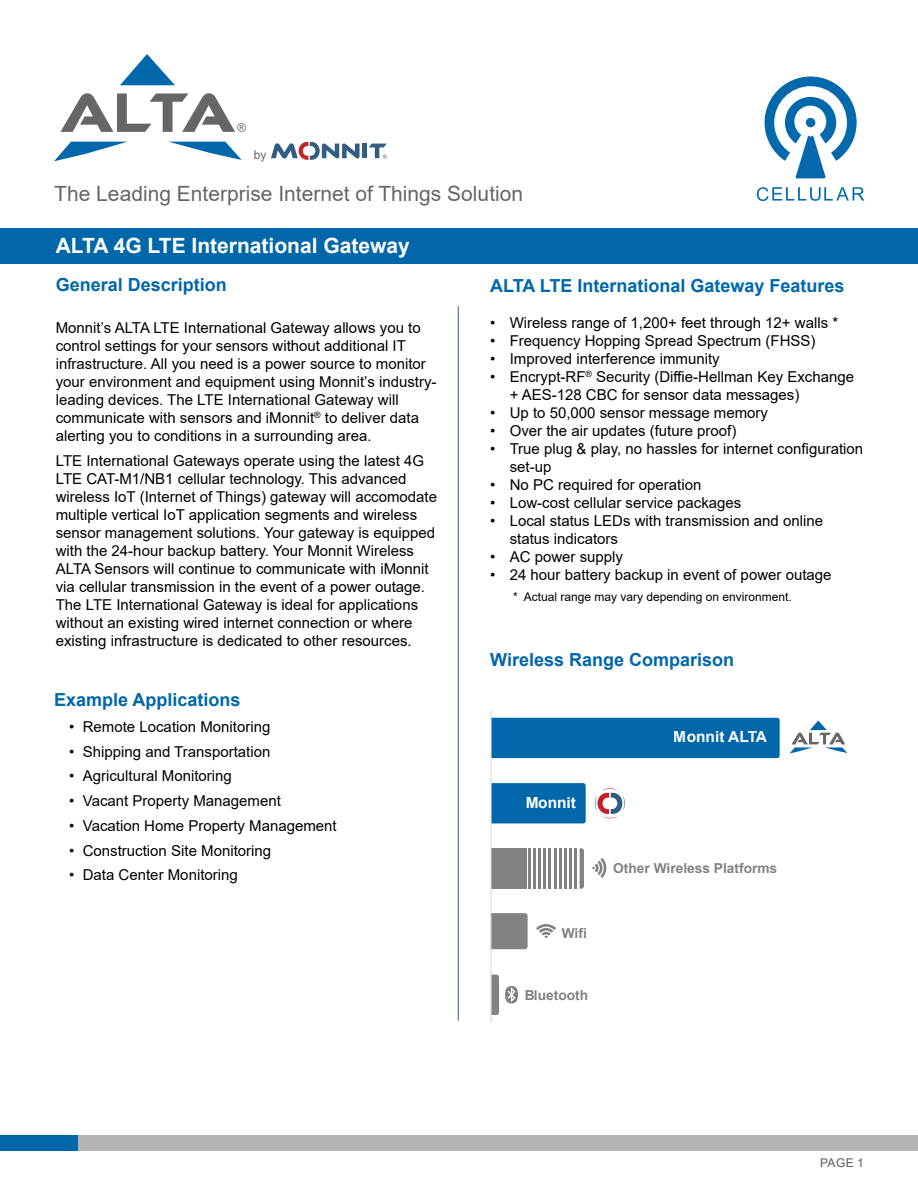
<style>
.page{position:relative;width:918px;height:1188px;background:#fff}
.page>*{position:absolute;margin:0;border:0;box-sizing:border-box;transform-origin:0 0}
.t1{font:21px "Arial";color:#666}
.t2{font:700 21px "Arial";color:#fff}
.t3{font:700 18px "Arial";color:#0067ab}
.t4{font:700 15.45px "Arial";color:#fff}
.t5{font:15px/18px "Arial";color:#000}
.t6{font:700 13.8px "Arial";color:#808285}
.t7{font:12px "Arial";color:#000}
.t8{font:12px "Arial";color:#58595b}
.t9{font:12px "Arial";color:#666}
</style>
<div class="page">
<hr style="left:458px;top:306px;width:1px;height:715px;background:#335d80">
<div style="left:0;top:228px;width:918px;height:35px;background:#0067ab"></div>
<svg style="left:120px;top:54px;width:55px;height:31px"></svg>
<svg style="left:54px;top:142px;width:72px;height:19px"></svg>
<svg style="left:170px;top:142px;width:72px;height:18px"></svg>
<svg style="left:60px;top:93px;width:186px;height:39px"></svg>
<div style="left:362px;top:144px;width:5px;height:14px;background:#335d80"></div>
<svg style="left:271px;top:142px;width:89px;height:18px"></svg>
<svg style="left:369px;top:144px;width:18px;height:15px"></svg>
<div style="left:492px;top:718px;width:288px;height:40px;background:#0067ab"></div>
<div style="left:492px;top:783px;width:94px;height:40px;background:#0067ab"></div>
<svg style="left:580px;top:848px;width:4px;height:41px"></svg>
<svg style="left:492px;top:913px;width:64px;height:102px"></svg>
<svg style="left:595px;top:788px;width:30px;height:30px"></svg>
<svg style="left:592px;top:858px;width:14px;height:20px"></svg>
<div style="left:491px;top:848px;width:35px;height:41px;background:#808285"></div>
<hr style="left:528px;top:848px;width:3px;height:41px;background:#808285">
<hr style="left:533px;top:848px;width:3px;height:41px;background:#808285">
<hr style="left:538px;top:848px;width:3px;height:41px;background:#808285">
<hr style="left:544px;top:848px;width:2px;height:41px;background:#808285">
<hr style="left:549px;top:848px;width:2px;height:41px;background:#808285">
<hr style="left:554px;top:848px;width:2px;height:41px;background:#808285">
<hr style="left:559px;top:848px;width:2px;height:41px;background:#808285">
<hr style="left:564px;top:848px;width:3px;height:41px;background:#808285">
<hr style="left:569px;top:848px;width:3px;height:41px;background:#808285">
<hr style="left:574px;top:848px;width:3px;height:41px;background:#808285">
<svg style="left:790px;top:720px;width:57px;height:34px"></svg>
<hr style="left:491px;top:711px;width:1px;height:311px;background:#d1d3d4">
<div style="left:0;top:1135px;width:918px;height:16px;background:#b4b4b4"></div>
<div style="left:0;top:1135px;width:78px;height:16px;background:#0067ab"></div>
<svg style="left:757px;top:187px;width:107px;height:14px"></svg>
<svg style="left:765px;top:77px;width:92px;height:101px"></svg>
<p class="t9" style="left:254px;top:146px;width:14px">by</p>
<h1 class="t1" style="left:54px;top:180px;width:470px">The Leading Enterprise Internet of Things Solution</h1>
<h1 class="t2" style="left:56px;top:231px;width:355px">ALTA 4G LTE International Gateway</h1>
<p class="t3" style="left:56px;top:272px;width:173px">General Description</p>
<p class="t5" style="left:56px;top:319px;width:382px">Monnit’s ALTA LTE International Gateway allows you to control settings for your sensors without additional IT infrastructure. All you need is a power source to monitor your environment and equipment using Monnit’s industry&shy;leading devices. The LTE International Gateway will communicate with sensors and iMonnit<sup>®</sup> to deliver data alerting you to conditions in a surrounding area.</p>
<p class="t5" style="left:56px;top:452px;width:383px">LTE International Gateways operate using the latest 4G LTE CAT-M1/NB1 cellular technology. This advanced wireless IoT (Internet of Things) gateway will accomodate multiple vertical IoT application segments and wireless sensor management solutions. Your gateway is equipped with the 24-hour backup battery. Your Monnit Wireless ALTA Sensors will continue to communicate with iMonnit via cellular transmission in the event of a power outage.<br>The LTE International Gateway is ideal for applications without an existing wired internet connection or where existing infrastructure is dedicated to other resources.</p>
<p class="t3" style="left:54px;top:687px;width:188px">Example Applications</p>
<p class="t5" style="left:69px;top:717px;width:203px">• Remote Location Monitoring</p>
<p class="t5" style="left:69px;top:742px;width:203px">• Shipping and Transportation</p>
<p class="t5" style="left:69px;top:767px;width:164px">• Agricultural Monitoring</p>
<p class="t5" style="left:69px;top:792px;width:213px">• Vacant Property Management</p>
<p class="t5" style="left:69px;top:816px;width:269px">• Vacation Home Property Management</p>
<p class="t5" style="left:69px;top:841px;width:203px">• Construction Site Monitoring</p>
<p class="t5" style="left:69px;top:866px;width:170px">• Data Center Monitoring</p>
<p class="t3" style="left:490px;top:273px;width:356px">ALTA LTE International Gateway Features</p>
<p class="t5" style="left:490px;top:313px;width:349px">• Wireless range of 1,200+ feet through 12+ walls *</p>
<p class="t5" style="left:490px;top:331px;width:327px">• Frequency Hopping Spread Spectrum (FHSS)</p>
<p class="t5" style="left:490px;top:349px;width:231px">• Improved interference immunity</p>
<p class="t5" style="left:510px;top:367px;width:346px;text-indent:-19px">• Encrypt-RF<sup>®</sup> Security (Diffie-Hellman Key Exchange + AES-128 CBC for sensor data messages)</p>
<p class="t5" style="left:490px;top:403px;width:279px">• Up to 50,000 sensor message memory</p>
<p class="t5" style="left:490px;top:421px;width:248px">• Over the air updates (future proof)</p>
<p class="t5" style="left:510px;top:439px;width:355px;text-indent:-20px">• True plug &amp; play, no hassles for internet configuration set-up</p>
<p class="t5" style="left:490px;top:475px;width:213px">• No PC required for operation</p>
<p class="t5" style="left:490px;top:493px;width:253px">• Low-cost cellular service packages</p>
<p class="t5" style="left:510px;top:511px;width:315px;text-indent:-20px">• Local status LEDs with transmission and online status indicators</p>
<p class="t5" style="left:490px;top:547px;width:134px">• AC power supply</p>
<p class="t5" style="left:490px;top:565px;width:343px">• 24 hour battery backup in event of power outage</p>
<p class="t7" style="left:513px;top:589px;width:280px">* Actual range may vary depending on environment.</p>
<p class="t3" style="left:490px;top:647px;width:245px">Wireless Range Comparison</p>
<p class="t4" style="left:525px;top:792px;width:52px">Monnit</p>
<p class="t6" style="left:562px;top:923px;width:27px">Wifi</p>
<p class="t6" style="left:524px;top:986px;width:66px">Bluetooth</p>
<p class="t4" style="left:674px;top:726px;width:95px">Monnit ALTA</p>
<p class="t6" style="left:613px;top:858px;width:165px">Other Wireless Platforms</p>
<p class="t8" style="left:820px;top:1155px;width:45px">PAGE 1</p>
</div>
